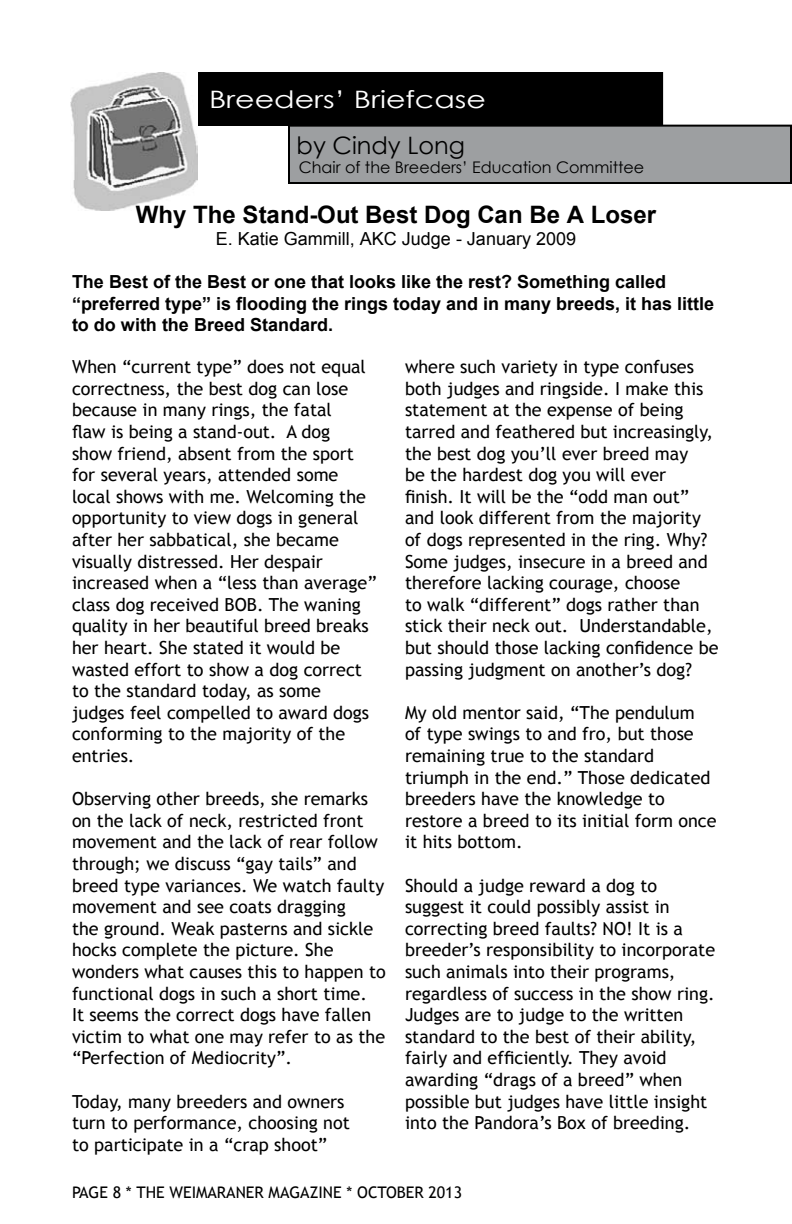
<style>
.page{position:relative;width:792px;height:1224px;background:#fff}
.page>*{position:absolute;margin:0;border:0;box-sizing:border-box;transform-origin:0 0}
.t1{font:700 24px "Arial";color:#000}
.t2{font:24px "Century Gothic";color:#fff;scale:1.25 1}
.t3{font:24px "Century Gothic";color:#000}
.t4{font:18px/21.6px "Trebuchet MS";color:#000}
.t5{font:700 18px/21.6px "Arial";color:#000}
.t6{font:18px "Arial";color:#000}
.t7{font:16px "Trebuchet MS";color:#000}
.t8{font:16px "Century Gothic";color:#000}
</style>
<div class="page">
<div style="left:199px;top:73px;width:463px;height:52px;background:#000"></div>
<div style="left:198px;top:72px;width:465px;height:54px;border:2px solid #000"></div>
<div style="left:289px;top:126px;width:502px;height:57px;background:#9d9fa1"></div>
<div style="left:288px;top:125px;width:504px;height:59px;border:2px solid #000"></div>
<img style="left:71px;top:72px;width:127px;height:138px">
<h1 class="t2" style="left:209px;top:83px;width:223px">Breeders’ Briefcase</h1>
<h1 class="t3" style="left:297px;top:128px;width:170px">by Cindy Long</h1>
<p class="t8" style="left:299px;top:156px;width:347px">Chair of the Breeders’ Education Committee</p>
<h1 class="t1" style="left:136px;top:199px;width:522px">Why The Stand-Out Best Dog Can Be A Loser</h1>
<p class="t6" style="left:216px;top:227px;width:362px">E. Katie Gammill, AKC Judge - January 2009</p>
<p class="t5" style="left:72px;top:272px;width:644px">The Best of the Best or one that looks like the rest? Something called “preferred type” is flooding the rings today and in many breeds, it has little to do with the Breed Standard.</p>
<p class="t4" style="left:72px;top:356px;width:306px">When “current type” does not equal correctness, the best dog can lose because in many rings, the fatal<br>flaw is being a stand-out. A dog<br>show friend, absent from the sport for several years, attended some local shows with me. Welcoming the opportunity to view dogs in general after her sabbatical, she became visually distressed. Her despair increased when a “less than average” class dog received BOB. The waning quality in her beautiful breed breaks her heart. She stated it would be wasted effort to show a dog correct to the standard today, as some judges feel compelled to award dogs conforming to the majority of the entries.</p>
<p class="t4" style="left:72px;top:788px;width:315px">Observing other breeds, she remarks on the lack of neck, restricted front movement and the lack of rear follow through; we discuss “gay tails” and breed type variances. We watch faulty movement and see coats dragging<br>the ground. Weak pasterns and sickle hocks complete the picture. She wonders what causes this to happen to functional dogs in such a short time.<br>It seems the correct dogs have fallen victim to what one may refer to as the “Perfection of Mediocrity”.</p>
<p class="t4" style="left:72px;top:1091px;width:279px">Today, many breeders and owners turn to performance, choosing not to participate in a “crap shoot”</p>
<p class="t4" style="left:405px;top:356px;width:315px">where such variety in type confuses both judges and ringside. I make this statement at the expense of being tarred and feathered but increasingly, the best dog you’ll ever breed may<br>be the hardest dog you will ever finish. It will be the “odd man out” and look different from the majority of dogs represented in the ring. Why?<br>Some judges, insecure in a breed and therefore lacking courage, choose<br>to walk “different” dogs rather than stick their neck out. Understandable, but should those lacking confidence be passing judgment on another’s dog?</p>
<p class="t4" style="left:405px;top:702px;width:313px">My old mentor said, “The pendulum<br>of type swings to and fro, but those remaining true to the standard triumph in the end.” Those dedicated breeders have the knowledge to restore a breed to its initial form once it hits bottom.</p>
<p class="t4" style="left:405px;top:875px;width:312px">Should a judge reward a dog to suggest it could possibly assist in correcting breed faults? NO! It is a breeder’s responsibility to incorporate such animals into their programs, regardless of success in the show ring.<br>Judges are to judge to the written standard to the best of their ability, fairly and efficiently. They avoid awarding “drags of a breed” when possible but judges have little insight into the Pandora’s Box of breeding.</p>
<p class="t7" style="left:72px;top:1183px;width:392px">PAGE * THE WEIMARANER MAGAZINE * OCTOBER 2013</p>
</div>
